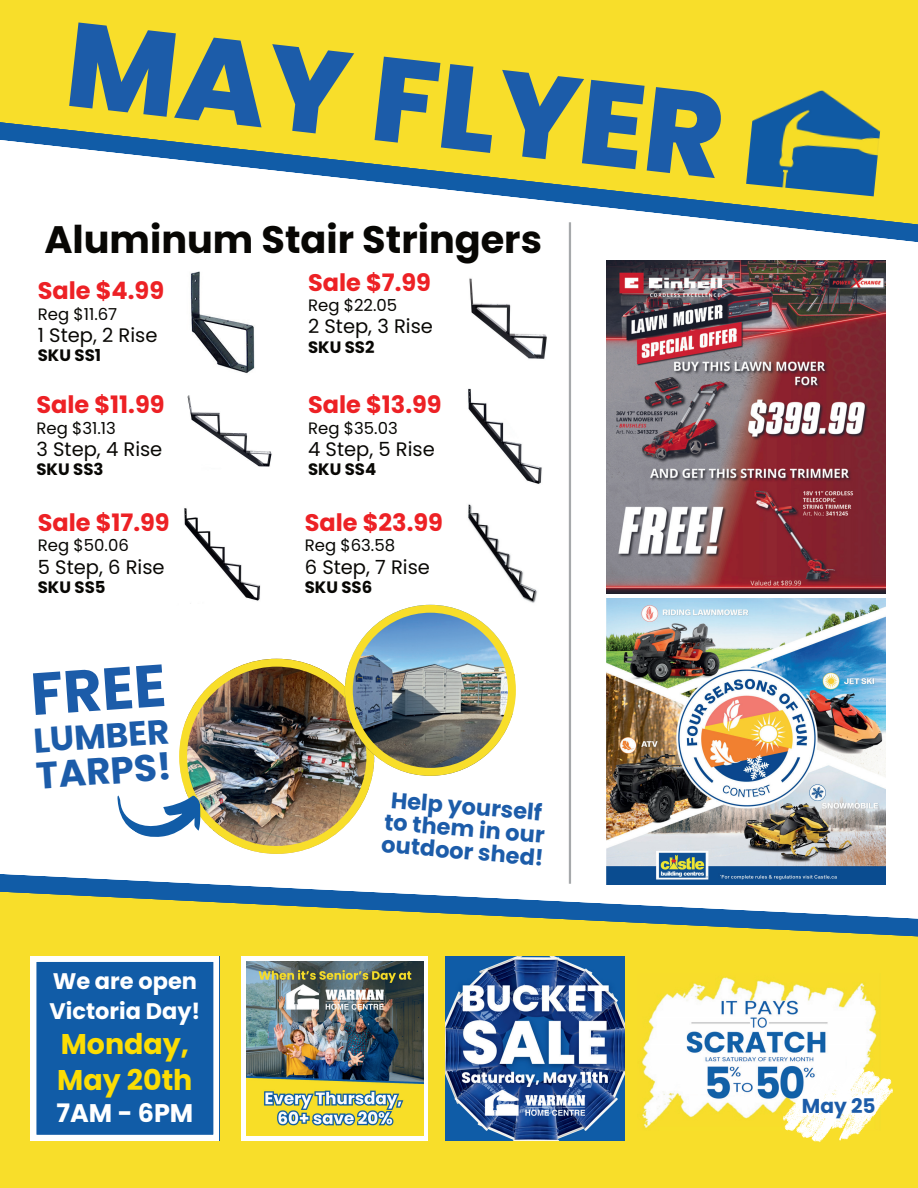
<style>
.page{position:relative;width:918px;height:1188px;background:#fff}
.page>*{position:absolute;margin:0;border:0;box-sizing:border-box;transform-origin:0 0}
.t1{font:800 118.95px "Poppins";color:#1c5ca9}
.t2{font:700 59.4px "Poppins";color:#1c5ca9}
.t3{font:700 38.25px "Poppins";color:#080704}
.t4{font:700 37.5px "Poppins";color:#1c5ca9}
.t5{font:700 34.35px "Poppins";color:#1c5ca9}
.t6{font:700 28.5px/36px "Poppins";color:#fcdd04}
.t7{font:700 25.5px "Poppins";color:#fff}
.t8{font:700 24px "Poppins";color:#ed2125}
.t9{font:700 22.5px/22.5px "Poppins";color:#1c5ca9}
.t10{font:700 22.5px/29.2px "Poppins";color:#fff}
.t11{font:700 20.1px "Poppins";color:#1c5ca9}
.t12{font:19.5px "Poppins";color:#090805}
.t13{font:16.5px "Poppins";color:#080704}
.t14{font:700 16.5px "Poppins";color:#080704}
</style>
<div class="page">
<svg style="left:0;top:873px;width:886px;height:18px"></svg>
<svg style="left:0;top:891px;width:918px;height:297px;background:#dfd245"></svg>
<svg style="left:0;top:0;width:918px;height:229px;fill:#f8de2a"></svg>
<img style="left:638px;top:973px;width:243px;height:158px">
<img style="left:445px;top:956px;width:179px;height:185px">
<div style="left:242px;top:956px;width:186px;height:184px;background:#fff"></div>
<img style="left:246px;top:961px;width:177px;height:175px">
<img style="left:607px;top:599px;width:279px;height:285px">
<svg style="left:783px;top:1067px;width:110px;height:75px"></svg>
<hr style="left:569px;top:222px;width:2px;height:662px;background:#a6a9ab">
<img style="left:607px;top:260px;width:279px;height:333px">
<img style="left:746px;top:84px;width:138px;height:112px">
<img style="left:469px;top:278px;width:78px;height:81px">
<img style="left:187px;top:395px;width:85px;height:72px">
<img style="left:468px;top:388px;width:74px;height:96px">
<img style="left:184px;top:508px;width:77px;height:96px">
<img style="left:468px;top:504px;width:69px;height:99px">
<img style="left:190px;top:271px;width:65px;height:103px">
<img style="left:117px;top:605px;width:399px;height:249px">
<svg style="left:31px;top:956px;width:188px;height:184px;background:#2d6fb1"></svg>
<h1 class="t1" style="left:74px;top:-3px;width:661px;rotate:6deg">MAY FLYER</h1>
<h3 class="t3" style="left:44px;top:217px;width:499px">Aluminum Stair Stringers</h3>
<p class="t8" style="left:38px;top:277px;width:128px">Sale $4.99</p>
<p class="t13" style="left:38px;top:304px;width:81px">Reg $11.67</p>
<p class="t12" style="left:38px;top:324px;width:121px">1 Step, 2 Rise</p>
<p class="t14" style="left:38px;top:346px;width:65px">SKU SS1</p>
<p class="t8" style="left:36px;top:391px;width:130px">Sale $11.99</p>
<p class="t13" style="left:36px;top:418px;width:81px">Reg $31.13</p>
<p class="t12" style="left:36px;top:438px;width:127px">3 Step, 4 Rise</p>
<p class="t14" style="left:36px;top:460px;width:69px">SKU SS3</p>
<p class="t8" style="left:38px;top:508px;width:133px">Sale $17.99</p>
<p class="t13" style="left:38px;top:536px;width:93px">Reg $50.06</p>
<p class="t12" style="left:38px;top:555px;width:128px">5 Step, 6 Rise</p>
<p class="t14" style="left:38px;top:577px;width:69px">SKU SS5</p>
<h2 class="t2" style="left:28px;top:660px;width:137px;rotate:-4deg">FREE</h2>
<h3 class="t5" style="left:32px;top:721px;width:137px;rotate:-4deg">LUMBER</h3>
<h3 class="t4" style="left:35px;top:754px;width:137px;rotate:-4deg">TARPS!</h3>
<p class="t10" style="left:49px;top:967px;width:153px">We are open<br>Victoria Day!</p>
<h3 class="t6" style="left:57px;top:1026px;width:137px">Monday,<br>May 20th</h3>
<h3 class="t7" style="left:56px;top:1098px;width:138px">7AM - 6PM</h3>
<p class="t8" style="left:308px;top:268px;width:124px">Sale $7.99</p>
<p class="t13" style="left:308px;top:296px;width:91px">Reg $22.05</p>
<p class="t12" style="left:308px;top:315px;width:126px">2 Step, 3 Rise</p>
<p class="t14" style="left:308px;top:337px;width:68px">SKU SS2</p>
<p class="t8" style="left:308px;top:391px;width:135px">Sale $13.99</p>
<p class="t13" style="left:308px;top:418px;width:91px">Reg $35.03</p>
<p class="t12" style="left:308px;top:438px;width:128px">4 Step, 5 Rise</p>
<p class="t14" style="left:308px;top:460px;width:70px">SKU SS4</p>
<p class="t8" style="left:305px;top:508px;width:140px">Sale $23.99</p>
<p class="t13" style="left:305px;top:536px;width:92px">Reg $63.58</p>
<p class="t12" style="left:305px;top:555px;width:127px">6 Step, 7 Rise</p>
<p class="t14" style="left:305px;top:577px;width:69px">SKU SS6</p>
<p class="t9" style="left:387px;top:788px;width:164px;rotate:5deg">Help yourself to them in our outdoor shed!</p>
<p class="t11" style="left:802px;top:1094px;width:75px">May 25</p>
</div>
